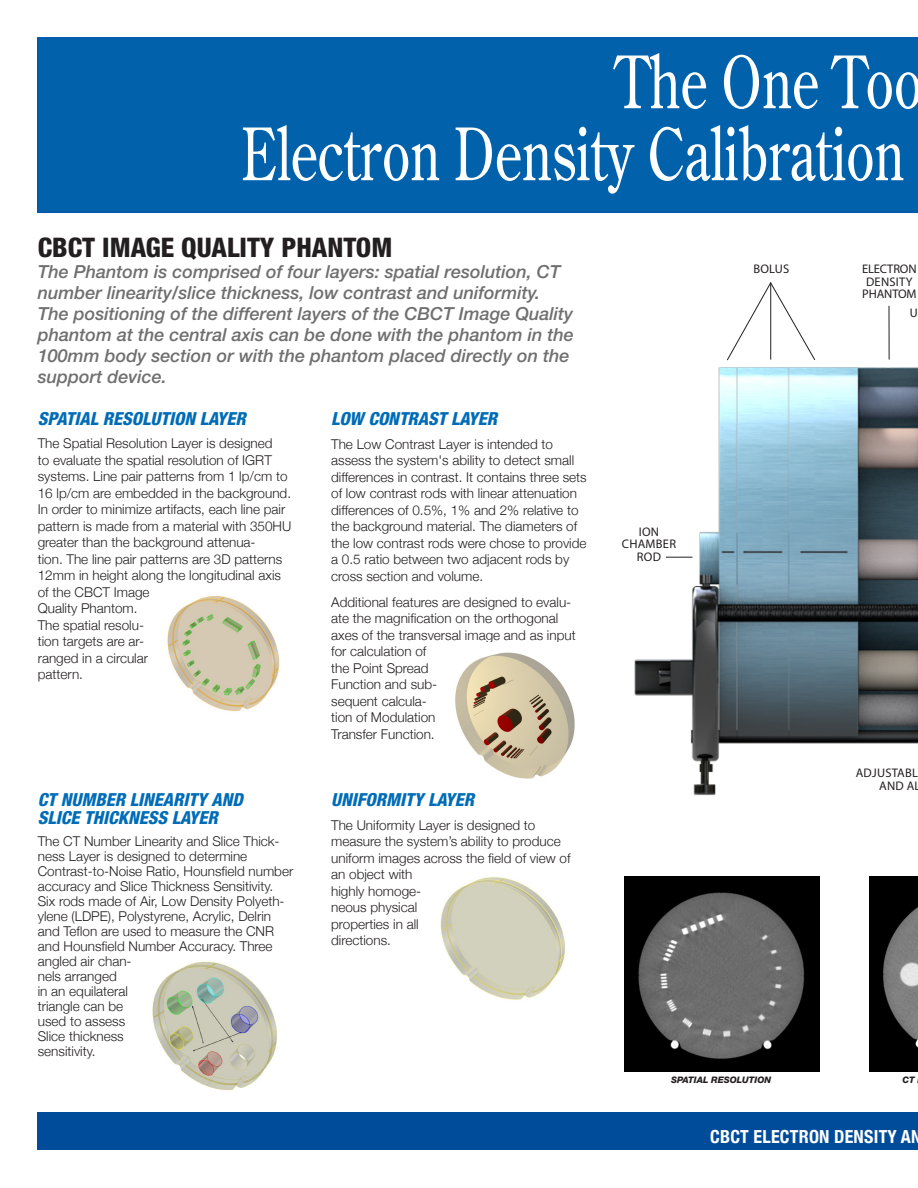
<style>
.page{position:relative;width:918px;height:1188px;background:#fff}
.page>*{position:absolute;margin:0;border:0;box-sizing:border-box;transform-origin:0 0}
.DATA_BOLD{font:72px "Century Old Style Std";color:#fff;scale:.75 1}
.B_Main_Text_HN45_9_1{font:800 condensed 27px "Helvetica Neue";color:#231f20}
.B_Main_Text_HN45_9_1-2{font:italic 500 18px/21.1px "Helvetica Neue";color:#706f70}
.B_Main_Text_HN45_9_1-3{font:italic 800 condensed 18px/18px "Helvetica Neue";color:#006cb7}
.DS_B_SubHead_Name_HN{font:700 condensed 18px "Helvetica Neue";letter-spacing:.015em;color:#fff}
.B_Main_Text_HN45_9_1-4{font:300 13.5px/16.5px "Helvetica Neue";color:#231f20}
.B_Main_Text_HN45_9_1-5{font:12.45px/12.5px "Myriad Pro";letter-spacing:.02em;color:#231f20;text-align:center}
.B_Main_Text_HN45_9_1-6{font:12.45px/12.5px "Myriad Pro";letter-spacing:-.01em;color:#231f20;text-align:center}
.B_Main_Text_HN45_9_1-7{font:italic 800 9px "Helvetica Neue";color:#231f20}
</style>
<div class="page">
<div style="left:37px;top:37px;width:881px;height:176px;background:#0161ab"></div>
<img style="left:440px;top:877px;width:126px;height:123px">
<img style="left:167px;top:595px;width:113px;height:117px">
<div style="left:38px;top:1112px;width:880px;height:38px;background:#004c9a"></div>
<img style="left:455px;top:652px;width:120px;height:127px">
<img style="left:624px;top:876px;width:196px;height:196px">
<img style="left:870px;top:876px;width:48px;height:196px">
<img style="left:152px;top:961px;width:125px;height:130px">
<img style="left:634px;top:353px;width:284px;height:443px">
<hr style="left:889px;top:306px;width:1px;height:54px;background:#231f20">
<svg style="left:726px;top:282px;width:90px;height:79px"></svg>
<hr style="left:770px;top:283px;width:1px;height:77px;background:#231f20">
<p class="DATA_BOLD" style="left:615px;top:36px;width:411px">The One Too</p>
<p class="DATA_BOLD" style="left:241px;top:108px;width:886px">Electron Density Calibration</p>
<p class="B_Main_Text_HN45_9_1" style="left:38px;top:231px;width:356px">CBCT IMAGE QUALITY PHANTOM</p>
<p class="B_Main_Text_HN45_9_1-2" style="left:38px;top:261px;width:538px">The Phantom is comprised of four layers: spatial resolution, CT number linearity/slice thickness, low contrast and uniformity.<br>The positioning of the different layers of the CBCT Image Quality phantom at the central axis can be done with the phantom in the 100mm body section or with the phantom placed directly on the support device.</p>
<p class="B_Main_Text_HN45_9_1-3" style="left:38px;top:409px;width:210px">SPATIAL RESOLUTION LAYER</p>
<p class="B_Main_Text_HN45_9_1-4" style="left:38px;top:435px;width:255px">The Spatial Resolution Layer is designed<br>to evaluate the spatial resolution of IGRT systems. Line pair patterns from 1 lp/cm to<br>16 lp/cm are embedded in the background.<br>In order to minimize artifacts, each line pair pattern is made from a material with 350HU greater than the background attenua-<br>tion. The line pair patterns are 3D patterns<br>12mm in height along the longitudinal axis of the CBCT Image<br>Quality Phantom.<br>The spatial resolu-<br>tion targets are ar-<br>ranged in a circular<br>pattern.</p>
<p class="B_Main_Text_HN45_9_1-3" style="left:38px;top:790px;width:207px">CT NUMBER LINEARITY AND<br>SLICE THICKNESS LAYER</p>
<p class="B_Main_Text_HN45_9_1-4" style="left:38px;top:833px;width:257px;line-height:15px">The CT Number Linearity and Slice Thick&shy;ness Layer is designed to determine<br>Contrast-to-Noise Ratio, Hounsfield number accuracy and Slice Thickness Sensitivity.<br>Six rods made of Air, Low Density Polyeth&shy;ylene (LDPE), Polystyrene, Acrylic, Delrin and Teflon are used to measure the CNR and Hounsfield Number Accuracy. Three angled air chan-<br>nels arranged<br>in an equilateral<br>triangle can be<br>used to assess<br>Slice thickness<br>sensitivity.</p>
<p class="B_Main_Text_HN45_9_1-3" style="left:331px;top:410px;width:168px">LOW CONTRAST LAYER</p>
<p class="B_Main_Text_HN45_9_1-4" style="left:331px;top:435px;width:257px">The Low Contrast Layer is intended to assess the system's ability to detect small differences in contrast. It contains three sets of low contrast rods with linear attenuation differences of 0.5%, 1% and 2% relative to the background material. The diameters of the low contrast rods were chose to provide a 0.5 ratio between two adjacent rods by cross section and volume.</p>
<p class="B_Main_Text_HN45_9_1-4" style="left:331px;top:593px;width:246px">Additional features are designed to evalu&shy;ate the magnification on the orthogonal axes of the transversal image and as input for calculation of<br>the Point Spread<br>Function and sub-<br>sequent calcula-<br>tion of Modulation<br>Transfer Function.</p>
<p class="B_Main_Text_HN45_9_1-3" style="left:331px;top:791px;width:144px">UNIFORMITY LAYER</p>
<p class="B_Main_Text_HN45_9_1-4" style="left:331px;top:816px;width:241px">The Uniformity Layer is designed to measure the system’s ability to produce uniform images across the field of view of an object with<br>highly homoge-<br>neous physical<br>properties in all<br>directions.</p>
<p class="B_Main_Text_HN45_9_1-5" style="left:753px;top:262px;width:38px">BOLUS</p>
<p class="B_Main_Text_HN45_9_1-6" style="left:862px;top:263px;width:56px">ELECTRON<br>DENSITY<br>PHANTOM</p>
<p class="B_Main_Text_HN45_9_1-5" style="left:910px;top:306px;width:9px">U</p>
<p class="B_Main_Text_HN45_9_1-5" style="left:622px;top:525px;width:56px">ION<br>CHAMBER<br>ROD</p>
<p class="B_Main_Text_HN45_9_1-5" style="left:856px;top:767px;width:66px;text-align:right">ADJUSTABL<br>AND AL</p>
<p class="B_Main_Text_HN45_9_1-7" style="left:671px;top:1074px;width:102px">SPATIAL RESOLUTION</p>
<p class="B_Main_Text_HN45_9_1-7" style="left:902px;top:1074px;width:14px">CT</p>
<p class="DS_B_SubHead_Name_HN" style="left:710px;top:1126px;width:213px">CBCT ELECTRON DENSITY AN</p>
</div>
